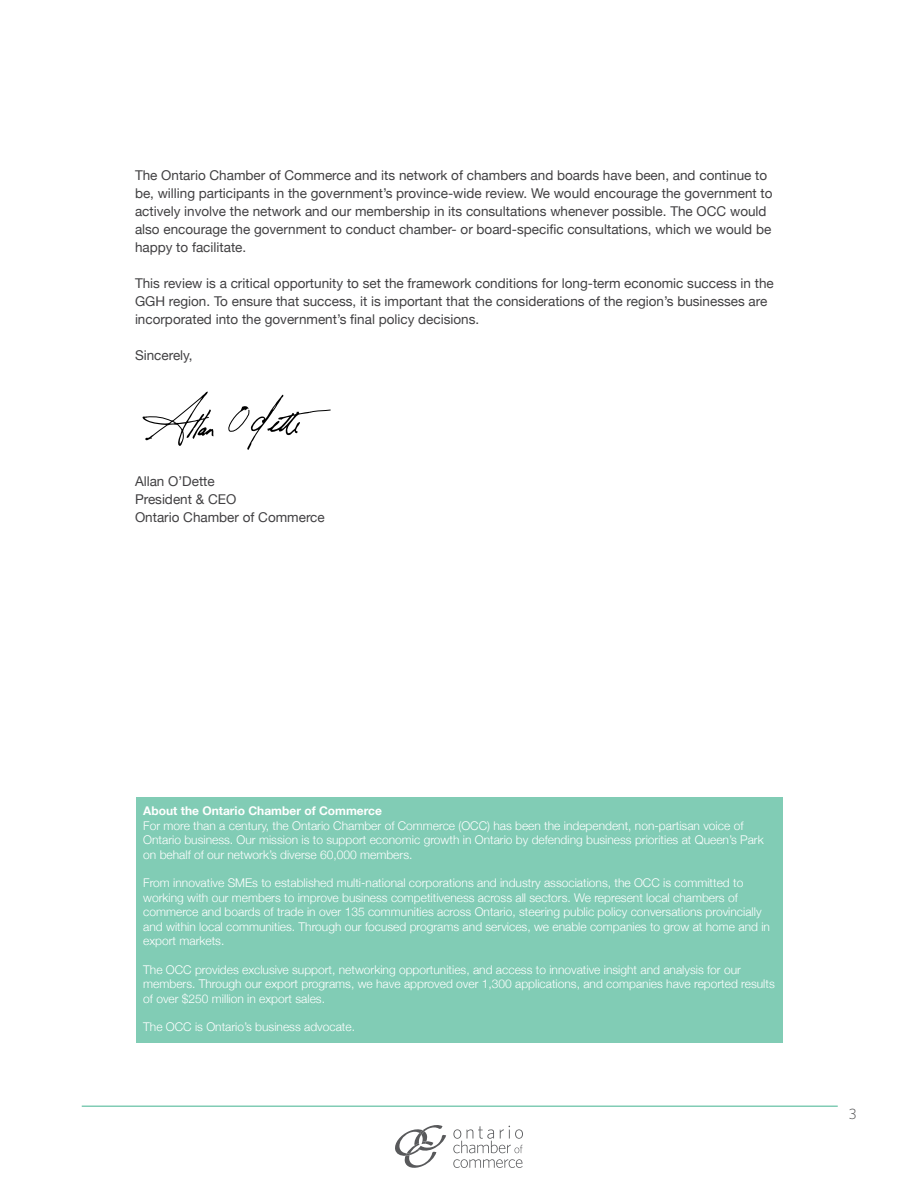
<style>
.page{position:relative;width:918px;height:1188px;background:#fff}
.page>*{position:absolute;margin:0;border:0;box-sizing:border-box;transform-origin:0 0}
.t1{font:300 15px "Whitney";color:#4d4d4f}
.t2{font:13.5px/18px "Helvetica Neue";color:#414042}
.t3{font:300 12px/14.4px "Helvetica Neue";color:#fff}
.t4{font:700 12px "Helvetica Neue";color:#fff}
</style>
<div class="page">
<hr style="left:82px;top:1106px;width:756px;height:1px;background:#81ccb5">
<svg style="left:143px;top:392px;width:71px;height:54px"></svg>
<svg style="left:228px;top:395px;width:103px;height:55px"></svg>
<div style="left:136px;top:797px;width:647px;height:246px;background:#81ccb5"></div>
<svg style="left:453px;top:1126px;width:70px;height:27px"></svg>
<svg style="left:453px;top:1159px;width:69px;height:9px"></svg>
<svg style="left:395px;top:1125px;width:51px;height:43px"></svg>
<p class="t2" style="left:135px;top:167px;width:639px">The Ontario Chamber of Commerce and its network of chambers and boards have been, and continue to be, willing participants in the government’s province-wide review. We would encourage the government to actively involve the network and our membership in its consultations whenever possible. The OCC would also encourage the government to conduct chamber- or board-specific consultations, which we would be happy to facilitate.</p>
<p class="t2" style="left:135px;top:275px;width:640px">This review is a critical opportunity to set the framework conditions for long-term economic success in the<br>GGH region. To ensure that success, it is important that the considerations of the region’s businesses are incorporated into the government’s final policy decisions.</p>
<p class="t2" style="left:135px;top:347px;width:59px">Sincerely,</p>
<p class="t2" style="left:135px;top:473px;width:191px">Allan O’Dette<br>President &amp; CEO<br>Ontario Chamber of Commerce</p>
<p class="t4" style="left:143px;top:802px;width:240px">About the Ontario Chamber of Commerce</p>
<p class="t3" style="left:143px;top:818px;width:622px">For more than a century, the Ontario Chamber of Commerce (OCC) has been the independent, non-partisan voice of<br>Ontario business. Our mission is to support economic growth in Ontario by defending business priorities at Queen’s Park on behalf of our network’s diverse 60,000 members.</p>
<p class="t3" style="left:143px;top:875px;width:628px">From innovative SMEs to established multi-national corporations and industry associations, the OCC is committed to working with our members to improve business competitiveness across all sectors. We represent local chambers of commerce and boards of trade in over 135 communities across Ontario, steering public policy conversations provincially and within local communities. Through our focused programs and services, we enable companies to grow at home and in export markets.</p>
<p class="t3" style="left:143px;top:962px;width:633px">The OCC provides exclusive support, networking opportunities, and access to innovative insight and analysis for our members. Through our export programs, we have approved over 1,300 applications, and companies have reported results of over $250 million in export sales.</p>
<p class="t3" style="left:143px;top:1019px;width:213px">The OCC is Ontario’s business advocate.</p>
<p class="t1" style="left:849px;top:1104px;width:9px">3</p>
</div>
